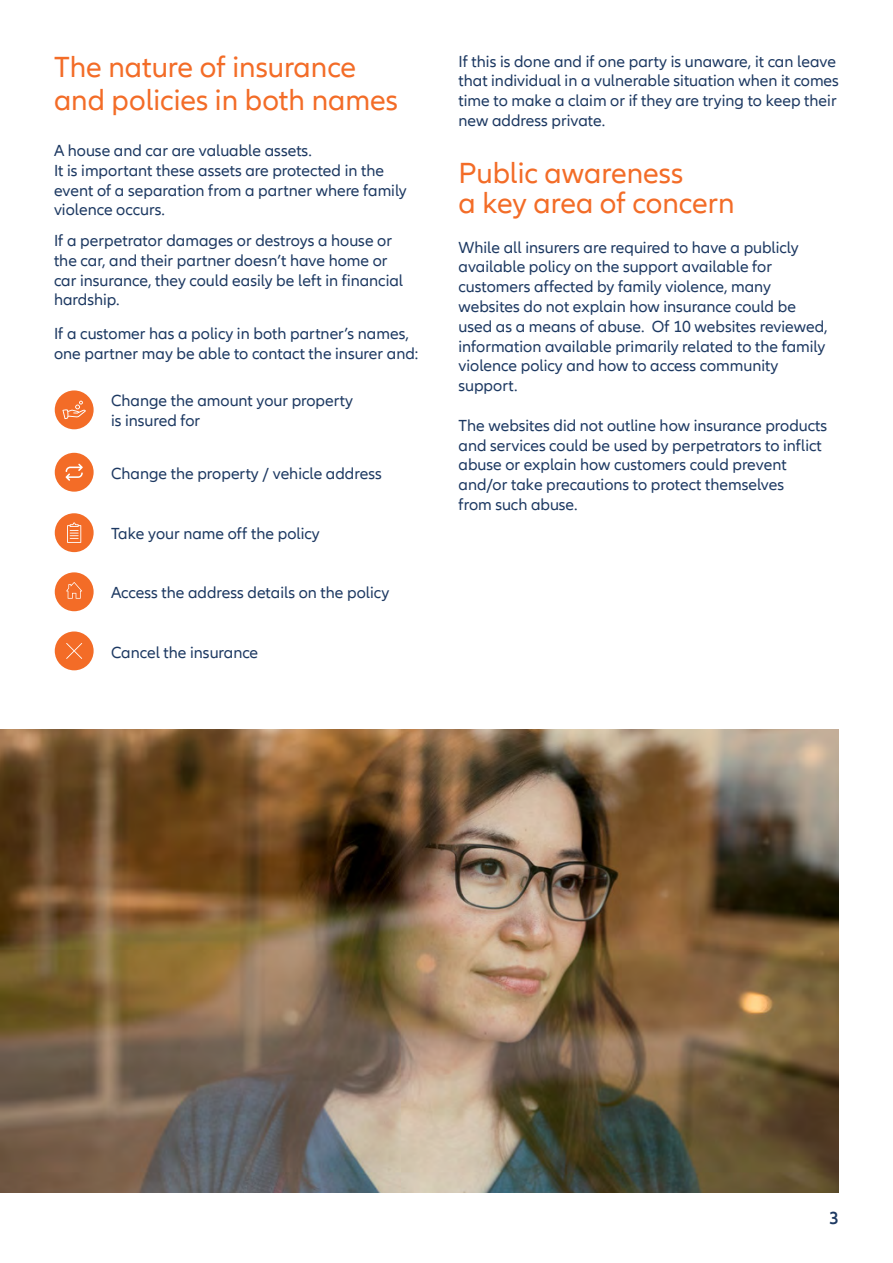
<style>
.page{position:relative;width:893px;height:1263px;background:#fff}
.page>*{position:absolute;margin:0;border:0;box-sizing:border-box;transform-origin:0 0}
.t1{font:30px/30px "Allianz Neo";color:#f36c27}
.t2{font:600 18px "Allianz Neo";color:#1d3962}
.t3{font:16.5px/19.8px "Allianz Neo";color:#1d3962}
</style>
<div class="page">
<div style="left:55px;top:390px;width:39px;height:39px;background:#f36c27;border-radius:50%"></div>
<svg style="left:62px;top:401px;width:24px;height:18px"></svg>
<div style="left:55px;top:572px;width:39px;height:39px;background:#f36c27;border-radius:50%"></div>
<svg style="left:66px;top:582px;width:16px;height:17px"></svg>
<div style="left:55px;top:513px;width:39px;height:39px;background:#f36c27;border-radius:50%"></div>
<svg style="left:67px;top:522px;width:14px;height:21px"></svg>
<div style="left:55px;top:453px;width:39px;height:39px;background:#f36c27;border-radius:50%"></div>
<svg style="left:66px;top:464px;width:17px;height:17px"></svg>
<div style="left:55px;top:631px;width:39px;height:39px;background:#f36c27;border-radius:50%"></div>
<svg style="left:66px;top:643px;width:16px;height:16px"></svg>
<img style="left:0;top:729px;width:839px;height:463px">
<h2 class="t1" style="left:54px;top:51px;width:346px;line-height:33px">The nature of insurance and policies in both names</h2>
<p class="t3" style="left:458px;top:52px;width:382px">If this is done and if one party is unaware, it can leave that individual in a vulnerable situation when it comes time to make a claim or if they are trying to keep their new address private.</p>
<p class="t3" style="left:54px;top:141px;width:354px">A house and car are valuable assets.<br>It is important these assets are protected in the event of a separation from a partner where family violence occurs.</p>
<p class="t3" style="left:54px;top:231px;width:351px">If a perpetrator damages or destroys a house or the car, and their partner doesn’t have home or car insurance, they could easily be left in financial hardship.</p>
<p class="t3" style="left:54px;top:324px;width:366px">If a customer has a policy in both partner’s names, one partner may be able to contact the insurer and:</p>
<p class="t3" style="left:111px;top:391px;width:244px">Change the amount your property is insured for</p>
<p class="t3" style="left:111px;top:464px;width:272px">Change the property / vehicle address</p>
<p class="t3" style="left:111px;top:524px;width:210px">Take your name off the policy</p>
<p class="t3" style="left:111px;top:583px;width:280px">Access the address details on the policy</p>
<p class="t3" style="left:111px;top:643px;width:149px">Cancel the insurance</p>
<h2 class="t1" style="left:458px;top:159px;width:277px">Public awareness<br>a key area of concern</h2>
<p class="t3" style="left:458px;top:238px;width:371px">While all insurers are required to have a publicly available policy on the support available for customers affected by family violence, many websites do not explain how insurance could be used as a means of abuse. Of 10 websites reviewed, information available primarily related to the family violence policy and how to access community support.</p>
<p class="t3" style="left:458px;top:416px;width:370px">The websites did not outline how insurance products and services could be used by perpetrators to inflict abuse or explain how customers could prevent and/or take precautions to protect themselves<br>from such abuse.</p>
<p class="t2" style="left:829px;top:1207px;width:11px">3</p>
</div>
